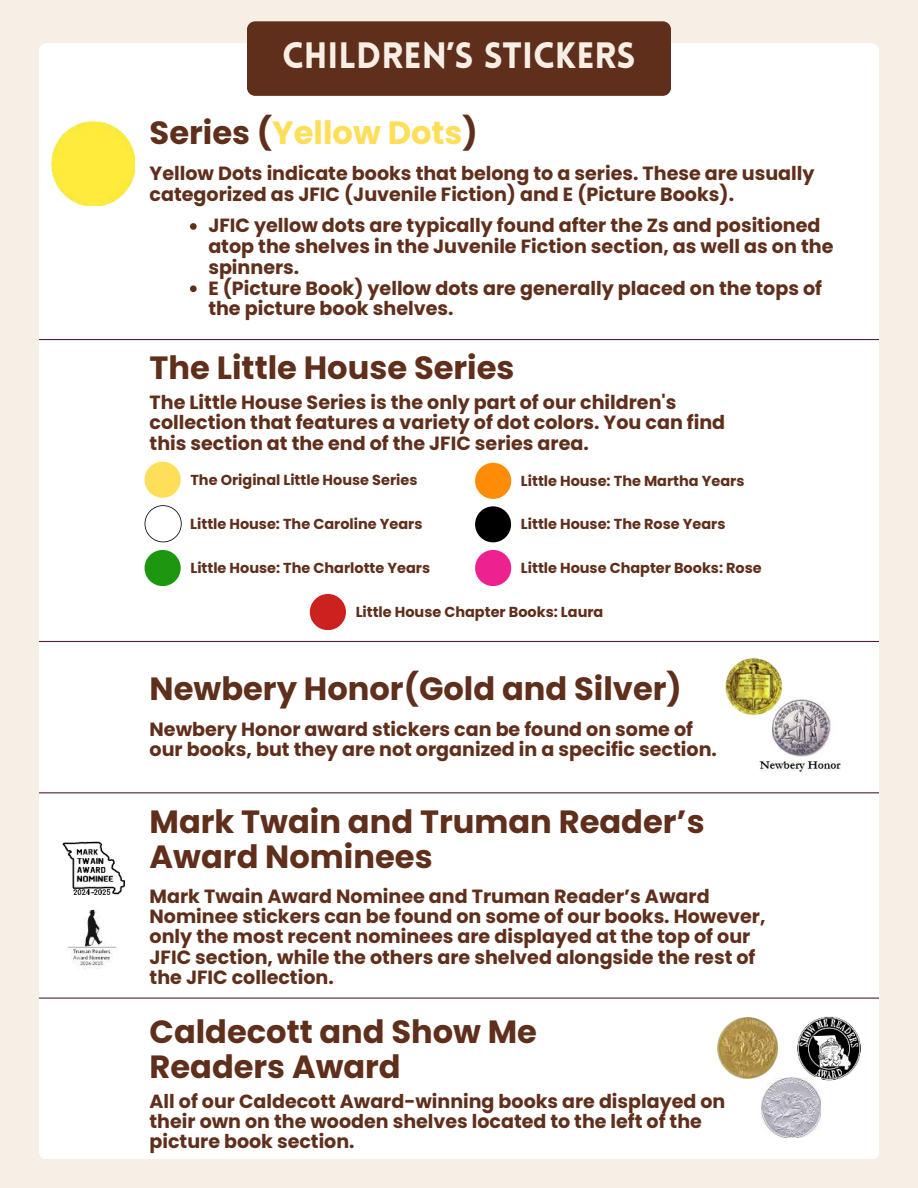
<style>
.page{position:relative;width:918px;height:1188px;background:#f7efe5}
.page>*{position:absolute;margin:0;border:0;box-sizing:border-box;transform-origin:0 0}
.t1{font:900 35.85px "Lovelo";color:#f7efe5}
.t2{font:700 32.1px/34.8px "Poppins";color:#602f1c}
.t3{font:700 32.1px "Poppins";color:#ffde59}
.t4{font:700 19.05px/20.2px "Poppins";color:#602f1c}
.t5{font:700 14.4px "Poppins";color:#602f1c}
.s1{color:#602f1c}
</style>
<div class="page">
<div style="left:39px;top:43px;width:840px;height:1116px;background:#fff;border-radius:8px"></div>
<div style="left:247px;top:21px;width:424px;height:75px;background:#602f1c;border-radius:8px"></div>
<div style="left:145px;top:462px;width:36px;height:36px;background:#ffde59;border-radius:50%"></div>
<svg style="left:145px;top:505px;width:37px;height:37px"></svg>
<div style="left:145px;top:550px;width:36px;height:36px;background:#1d970f;border-radius:50%"></div>
<div style="left:310px;top:594px;width:36px;height:36px;background:#cb221f;border-radius:50%"></div>
<div style="left:475px;top:463px;width:36px;height:36px;background:#ff8c06;border-radius:50%"></div>
<div style="left:475px;top:506px;width:36px;height:36px;background:#000;border-radius:50%"></div>
<div style="left:475px;top:550px;width:36px;height:36px;background:#ee2190;border-radius:50%"></div>
<img style="left:759px;top:700px;width:82px;height:72px">
<img style="left:725px;top:658px;width:84px;height:76px">
<img style="left:51px;top:122px;width:84px;height:83px">
<img style="left:62px;top:841px;width:62px;height:54px">
<img style="left:67px;top:909px;width:50px;height:60px">
<img style="left:795px;top:1016px;width:66px;height:65px">
<img style="left:761px;top:1078px;width:60px;height:59px">
<hr style="left:39px;top:339px;width:840px;height:1px;background:#4f233f">
<hr style="left:39px;top:641px;width:840px;height:1px;background:#4f233f">
<hr style="left:39px;top:792px;width:840px;height:1px;background:#4f233f">
<hr style="left:39px;top:998px;width:840px;height:1px;background:#4f233f">
<img style="left:717px;top:1017px;width:62px;height:63px">
<svg style="left:190px;top:223px;width:7px;height:7px"></svg>
<svg style="left:190px;top:285px;width:7px;height:7px"></svg>
<h1 class="t1" style="left:282px;top:33px;width:355px">CHILDREN’S STICKERS</h1>
<h2 class="t3" style="left:150px;top:114px;width:330px"><span class="s1">Series (</span>Yellow Dots<span class="s1">)</span></h2>
<p class="t4" style="left:150px;top:163px;width:667px">Yellow Dots indicate books that belong to a series. These are usually categorized as JFIC (Juvenile Fiction) and E (Picture Books).</p>
<p class="t4" style="left:208px;top:215px;width:627px;line-height:20.7px">JFIC yellow dots are typically found after the Zs and positioned atop the shelves in the Juvenile Fiction section, as well as on the spinners.<br>E (Picture Book) yellow dots are generally placed on the tops of the picture book shelves.</p>
<h2 class="t2" style="left:150px;top:350px;width:366px">The Little House Series</h2>
<p class="t4" style="left:150px;top:392px;width:577px">The Little House Series is the only part of our children's collection that features a variety of dot colors. You can find this section at the end of the JFIC series area.</p>
<p class="t5" style="left:190px;top:471px;width:228px">The Original Little House Series</p>
<p class="t5" style="left:190px;top:515px;width:234px">Little House: The Caroline Years</p>
<p class="t5" style="left:190px;top:559px;width:241px">Little House: The Charlotte Years</p>
<p class="t5" style="left:356px;top:603px;width:249px">Little House Chapter Books: Laura</p>
<p class="t5" style="left:521px;top:472px;width:225px">Little House: The Martha Years</p>
<p class="t5" style="left:521px;top:516px;width:206px">Little House: The Rose Years</p>
<p class="t5" style="left:521px;top:559px;width:242px">Little House Chapter Books: Rose</p>
<h2 class="t2" style="left:150px;top:671px;width:534px">Newbery Honor(Gold and Silver)</h2>
<p class="t4" style="left:150px;top:719px;width:569px">Newbery Honor award stickers can be found on some of our books, but they are not organized in a specific section.</p>
<h2 class="t2" style="left:150px;top:805px;width:557px">Mark Twain and Truman Reader’s<br>Award Nominees</h2>
<p class="t4" style="left:150px;top:886px;width:617px">Mark Twain Award Nominee and Truman Reader’s Award Nominee stickers can be found on some of our books. However, only the most recent nominees are displayed at the top of our JFIC section, while the others are shelved alongside the rest of the JFIC collection.</p>
<h2 class="t2" style="left:150px;top:1015px;width:389px">Caldecott and Show Me<br>Readers Award</h2>
<p class="t4" style="left:150px;top:1091px;width:577px">All of our Caldecott Award-winning books are displayed on their own on the wooden shelves located to the left of the picture book section.</p>
</div>
